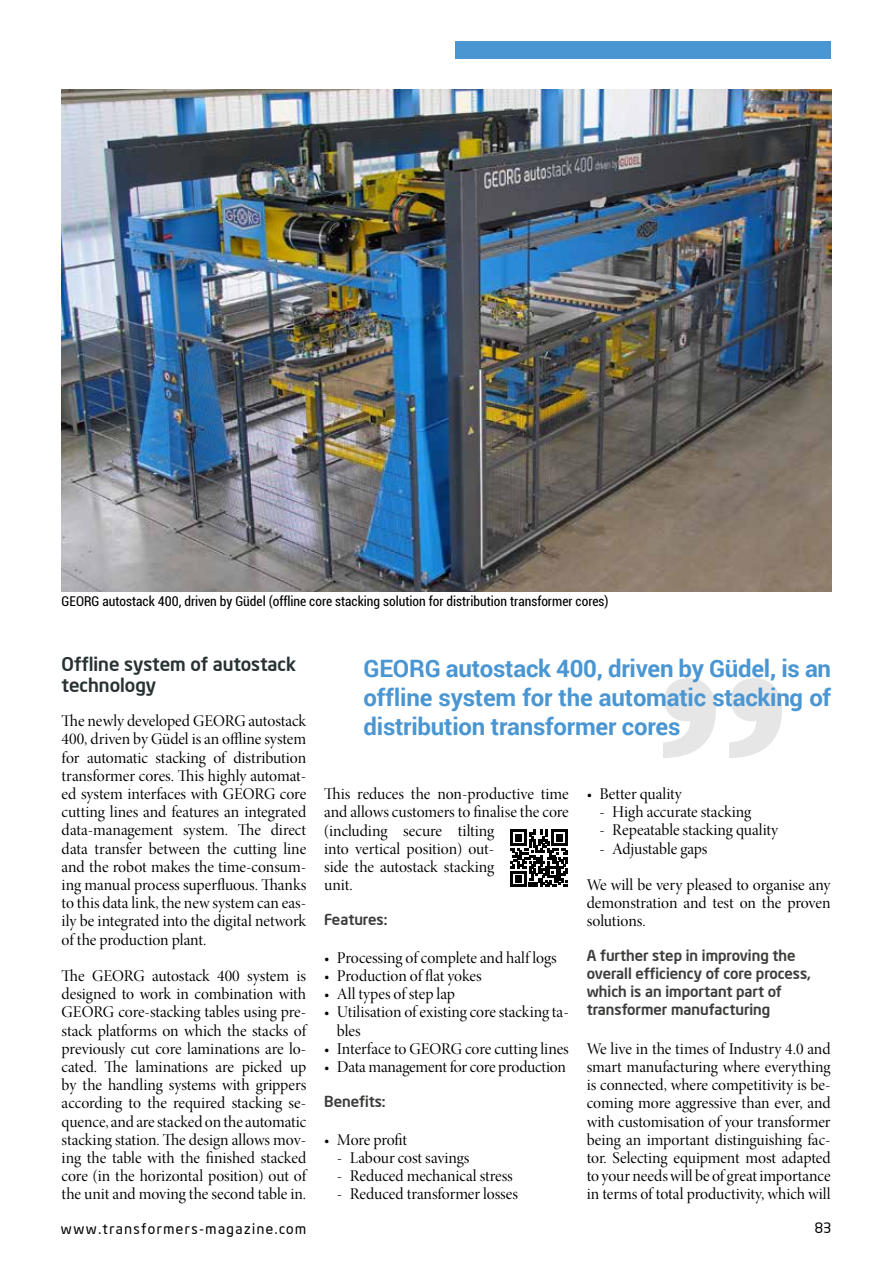
<style>
.page{position:relative;width:893px;height:1263px;background:#fff}
.page>*{position:absolute;margin:0;border:0;box-sizing:border-box;transform-origin:0 0}
.t1{font:700 24px/28.8px "Roboto";letter-spacing:-.01em;color:#4a96d2;text-align:justify}
.t2{font:500 18.75px/21px "Neo Sans Intel";color:#283233}
.t3{font:16.5px/18.1px "Minion Pro Disp";letter-spacing:-.005em;color:#000;text-align:justify}
.t4{font:500 15px/18px "Neo Sans Intel";color:#3c3c3b}
.t5{font:14.25px "Neo Sans Intel";letter-spacing:.11em;color:#000}
.t6{font:condensed 13.5px "Roboto";color:#000}
</style>
<div class="page">
<img style="left:62px;top:89px;width:769px;height:502px">
<svg style="left:510px;top:830px;width:58px;height:57px"></svg>
<svg style="left:663px;top:678px;width:119px;height:80px"></svg>
<div style="left:455px;top:41px;width:376px;height:17px;background:#4a96d2"></div>
<p class="t6" style="left:62px;top:591px;width:548px">GEORG autostack 400, driven by Güdel (offline core stacking solution for distribution transformer cores)</p>
<p class="t2" style="left:62px;top:653px;width:236px">Offline system of autostack technology</p>
<p class="t3" style="left:62px;top:712px;width:246px">The newly developed GEORG autostack 400, driven by Güdel is an offline system for automatic stacking of distribution transformer cores. This highly automat&shy;ed system interfaces with GEORG core cutting lines and features an integrated data-management system. The direct data transfer between the cutting line and the robot makes the time-consum&shy;ing manual process superfluous. Thanks to this data link, the new system can eas&shy;ily be integrated into the digital network of the production plant.</p>
<p class="t3" style="left:62px;top:967px;width:246px">The GEORG autostack 400 system is designed to work in combination with GEORG core-stacking tables using pre&shy;stack platforms on which the stacks of previously cut core laminations are lo&shy;cated. The laminations are picked up by the handling systems with grippers according to the required stacking se&shy;quence, and are stacked on the automatic stacking station. The design allows mov&shy;ing the table with the finished stacked core (in the horizontal position) out of the unit and moving the second table in.</p>
<h1 class="t1" style="left:364px;top:653px;width:469px">GEORG autostack 400, driven by Güdel, is an offline system for the automatic stacking of distribution transformer cores</h1>
<p class="t3" style="left:324px;top:785px;width:246px;text-align:left">This reduces the non-productive time and allows customers to finalise the core (including secure tilting<br>into vertical position) out-<br>side the autostack stacking<br>unit.</p>
<p class="t4" style="left:324px;top:910px;width:65px">Features:</p>
<p class="t3" style="left:324px;top:949px;width:234px">• Processing of complete and half logs</p>
<p class="t3" style="left:324px;top:967px;width:159px">• Production of flat yokes</p>
<p class="t3" style="left:324px;top:985px;width:132px">• All types of step lap</p>
<p class="t3" style="left:337px;top:1003px;width:233px;text-indent:-13px">• Utilisation of existing core stacking ta&shy;bles</p>
<p class="t3" style="left:324px;top:1040px;width:246px">• Interface to GEORG core cutting lines</p>
<p class="t3" style="left:324px;top:1058px;width:243px">• Data management for core production</p>
<p class="t4" style="left:324px;top:1092px;width:63px">Benefits:</p>
<p class="t3" style="left:324px;top:1131px;width:85px">• More profit</p>
<p class="t3" style="left:337px;top:1149px;width:134px">- Labour cost savings</p>
<p class="t3" style="left:337px;top:1167px;width:177px">- Reduced mechanical stress</p>
<p class="t3" style="left:337px;top:1185px;width:183px">- Reduced transformer losses</p>
<p class="t3" style="left:587px;top:785px;width:97px">• Better quality</p>
<p class="t3" style="left:599px;top:803px;width:153px">- High accurate stacking</p>
<p class="t3" style="left:599px;top:821px;width:180px">- Repeatable stacking quality</p>
<p class="t3" style="left:599px;top:840px;width:109px">- Adjustable gaps</p>
<p class="t3" style="left:587px;top:876px;width:245px">We will be very pleased to organise any demonstration and test on the proven solutions.</p>
<p class="t4" style="left:587px;top:946px;width:226px">A further step in improving the overall efficiency of core process, which is an important part of transformer manufacturing</p>
<p class="t3" style="left:587px;top:1040px;width:245px">We live in the times of Industry 4.0 and smart manufacturing where everything is connected, where competitivity is be&shy;coming more aggressive than ever, and with customisation of your transformer being an important distinguishing fac&shy;tor. Selecting equipment most adapted to your needs will be of great importance in terms of total productivity, which will</p>
<p class="t5" style="left:61px;top:1220px;width:247px">www.transformers-magazine.com</p>
<p class="t5" style="left:815px;top:1219px;width:18px">83</p>
</div>
